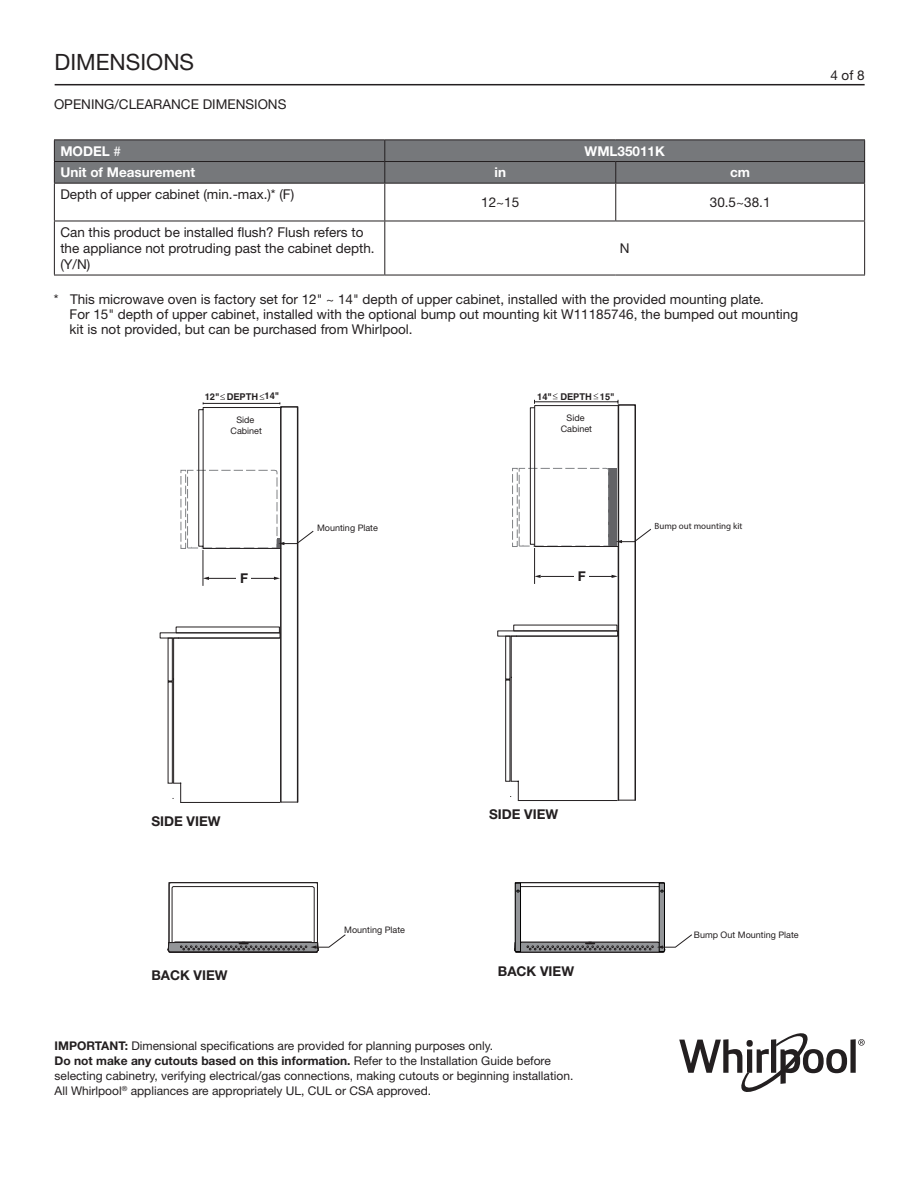
<style>
.page{position:relative;width:918px;height:1188px;background:#fff}
.page>*{position:absolute;margin:0;border:0;box-sizing:border-box;transform-origin:0 0}
.t1{font:22.5px "Helvetica Neue LT Std";color:#231f20}
._2_Body{font:13.5px/16.2px "Helvetica Neue LT Std";color:#231f20}
._2_Body_Bold{font:700 13.5px "Helvetica Neue LT Std";color:#fff}
.t2{font:700 13.5px "Helvetica Neue LT Std";color:#231f20}
.t3{font:12px/15px "Helvetica Neue LT Std";color:#231f20}
.t4{font:700 9.3px "Helvetica";color:#231f20}
.t5{font:9px/10.2px "Helvetica Neue LT Std";color:#231f20;text-align:center}
.t6{font:9px "Humanist 777 BT Roman Condensed B";color:#231f20}
.s1{font-weight:400}
.s2{font-weight:700}
</style>
<div class="page">
<hr style="left:55px;top:84px;width:810px;height:1px;background:#231f20">
<svg style="left:858px;top:1039px;width:7px;height:7px"></svg>
<div style="left:850px;top:1039px;width:6px;height:34px;background:#231f20"></div>
<svg style="left:679px;top:1033px;width:168px;height:59px"></svg>
<hr style="left:54px;top:183px;width:331px;height:1px;background:#231f20">
<hr style="left:385px;top:183px;width:231px;height:1px;background:#231f20">
<hr style="left:384px;top:184px;width:1px;height:37px;background:#231f20">
<hr style="left:616px;top:183px;width:249px;height:1px;background:#231f20">
<hr style="left:615px;top:184px;width:1px;height:37px;background:#231f20">
<hr style="left:864px;top:184px;width:1px;height:37px;background:#231f20">
<hr style="left:54px;top:221px;width:331px;height:1px;background:#231f20">
<hr style="left:385px;top:221px;width:231px;height:1px;background:#231f20">
<hr style="left:384px;top:221px;width:1px;height:54px;background:#231f20">
<hr style="left:616px;top:221px;width:249px;height:1px;background:#231f20">
<hr style="left:864px;top:221px;width:1px;height:54px;background:#231f20">
<hr style="left:54px;top:275px;width:331px;height:1px;background:#231f20">
<hr style="left:385px;top:275px;width:231px;height:1px;background:#231f20">
<hr style="left:616px;top:275px;width:249px;height:1px;background:#231f20">
<hr style="left:54px;top:184px;width:1px;height:37px;background:#231f20">
<hr style="left:54px;top:221px;width:1px;height:54px;background:#231f20">
<hr style="left:54px;top:139px;width:331px;height:1px;background:#231f20">
<div style="left:54px;top:140px;width:811px;height:43px;background:#76787b"></div>
<hr style="left:385px;top:139px;width:231px;height:1px;background:#231f20">
<hr style="left:616px;top:139px;width:249px;height:1px;background:#231f20">
<hr style="left:54px;top:161px;width:331px;height:1px;background:#231f20">
<hr style="left:385px;top:161px;width:231px;height:1px;background:#231f20">
<hr style="left:616px;top:161px;width:249px;height:1px;background:#231f20">
<svg style="left:167px;top:394px;width:147px;height:409px"></svg>
<div style="left:609px;top:468px;width:8px;height:78px;background:#636366"></div>
<svg style="left:553px;top:393px;width:4px;height:6px"></svg>
<svg style="left:594px;top:393px;width:4px;height:6px"></svg>
<hr style="left:535px;top:401px;width:83px;height:1px;background:#231f20">
<div style="left:512px;top:468px;width:6px;height:79px;border:1px dashed #808285"></div>
<svg style="left:518px;top:468px;width:91px;height:79px"></svg>
<div style="left:530px;top:407px;width:5px;height:138px;border:1px solid #231f20"></div>
<div style="left:534px;top:405px;width:85px;height:142px;border:1px solid #231f20"></div>
<div style="left:618px;top:404px;width:18px;height:397px;border:2px solid #231f20"></div>
<svg style="left:505px;top:635px;width:130px;height:166px"></svg>
<div style="left:513px;top:625px;width:104px;height:6px;border:1px solid #231f20"></div>
<hr style="left:534px;top:548px;width:1px;height:36px;background:#231f20">
<hr style="left:541px;top:576px;width:72px;height:1px;background:#231f20">
<svg style="left:535px;top:575px;width:6px;height:3px"></svg>
<svg style="left:612px;top:575px;width:6px;height:3px"></svg>
<div style="left:574px;top:569px;width:15px;height:15px;background:#fff"></div>
<svg style="left:616px;top:528px;width:35px;height:15px"></svg>
<svg style="left:167px;top:882px;width:179px;height:71px"></svg>
<svg style="left:514px;top:882px;width:178px;height:71px"></svg>
<h1 class="t1" style="left:55px;top:49px;width:141px">DIMENSIONS</h1>
<p class="_2_Body" style="left:54px;top:96px;width:234px">OPENING/CLEARANCE DIMENSIONS</p>
<p class="_2_Body_Bold" style="left:60px;top:142px;width:62px">MODEL <span class="s1">#</span></p>
<p class="_2_Body_Bold" style="left:585px;top:142px;width:82px">WML35011K</p>
<p class="_2_Body_Bold" style="left:60px;top:164px;width:136px">Unit of Measurement</p>
<p class="_2_Body_Bold" style="left:495px;top:164px;width:13px">in</p>
<p class="_2_Body_Bold" style="left:730px;top:164px;width:21px">cm</p>
<p class="_2_Body" style="left:60px;top:186px;width:235px">Depth of upper cabinet (min.-max.)* (F)</p>
<p class="_2_Body" style="left:481px;top:194px;width:40px">12~15</p>
<p class="_2_Body" style="left:710px;top:194px;width:62px">30.5~38.1</p>
<p class="_2_Body" style="left:60px;top:224px;width:316px">Can this product be installed flush? Flush refers to the appliance not protruding past the cabinet depth. (Y/N)</p>
<p class="_2_Body" style="left:620px;top:240px;width:11px">N</p>
<p class="_2_Body" style="left:70px;top:291px;width:730px;line-height:15px;text-indent:-16px">* This microwave oven is factory set for 12" ~ 14" depth of upper cabinet, installed with the provided mounting plate.<br>For 15" depth of upper cabinet, installed with the optional bump out mounting kit W11185746, the bumped out mounting kit is not provided, but can be purchased from Whirlpool.</p>
<p class="t4" style="left:205px;top:389px;width:76px">12" DEPTH 14"</p>
<p class="t5" style="left:231px;top:415px;width:33px">Side<br>Cabinet</p>
<p class="t4" style="left:537px;top:389px;width:79px">14" DEPTH 15"</p>
<p class="t5" style="left:561px;top:413px;width:33px">Side<br>Cabinet</p>
<p class="_2_Body" style="left:830px;top:67px;width:36px">4 of 8</p>
<p class="t2" style="left:240px;top:570px;width:10px">F</p>
<p class="t5" style="left:317px;top:522px;width:62px">Mounting Plate</p>
<p class="t2" style="left:578px;top:568px;width:10px">F</p>
<p class="t6" style="left:655px;top:521px;width:89px">Bump out mounting kit</p>
<p class="t2" style="left:151px;top:812px;width:71px">SIDE VIEW</p>
<p class="t5" style="left:344px;top:925px;width:62px">Mounting Plate</p>
<p class="t2" style="left:489px;top:806px;width:71px">SIDE VIEW</p>
<p class="t2" style="left:151px;top:967px;width:78px">BACK VIEW</p>
<p class="t2" style="left:498px;top:962px;width:78px">BACK VIEW</p>
<p class="t3" style="left:55px;top:1039px;width:520px"><span class="s2">IMPORTANT:</span> Dimensional specifications are provided for planning purposes only.<br><span class="s2">Do not make any cutouts based on this information.</span> Refer to the Installation Guide before selecting cabinetry, verifying electrical/gas connections, making cutouts or beginning installation.<br>All Whirlpool<sup>®</sup> appliances are appropriately UL, CUL or CSA approved.</p>
<p class="t5" style="left:694px;top:930px;width:106px">Bump Out Mounting Plate</p>
</div>
